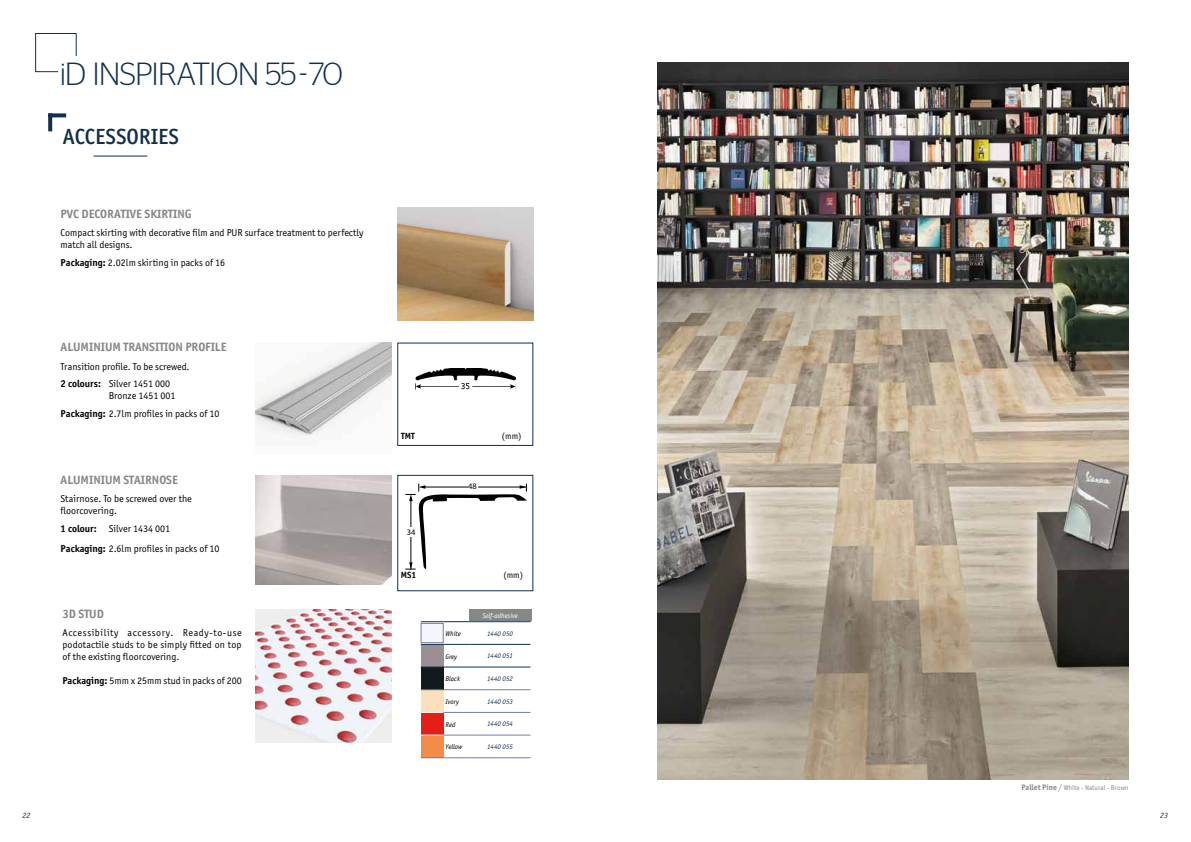
<style>
.page{position:relative;width:1191px;height:842px;background:#fff}
.page>*{position:absolute;margin:0;border:0;box-sizing:border-box;transform-origin:0 0}
.t1{font:300 32px "Stag Sans";letter-spacing:-.03em;color:#122f4c}
.t2{font:500 22px "Officina Sans ITC Pro";color:#122f4c}
.t3{font:700 12.1px "Officina Sans ITC Pro";color:#878787}
.t4{font:10px/12px "Officina Sans ITC Pro";color:#000}
.t5{font:9px "Officina Sans ITC Pro";color:#000}
.t6{font:700 9px "Officina Sans ITC Pro";color:#000}
.t7{font:8.5px "Myriad Pro";color:#000}
.t8{font:italic 8px "Officina Sans ITC Pro";color:#122f4c}
.t9{font:italic 7px "Officina Sans ITC Pro";color:#122f4c}
.t10{font:7px "Officina Sans ITC Pro";color:#878787}
.t11{font:italic 7px "Officina Sans ITC Pro";color:#000}
.t12{font:italic 7px "Officina Sans ITC Pro";color:#fff}
.s1{font-weight:700}
.s2{font-weight:700;font-size:8px}
.s3{font-size:8px}
</style>
<div class="page">
<img style="left:658px;top:62px;width:470px;height:718px">
<svg style="left:35px;top:33px;width:42px;height:39px"></svg>
<svg style="left:48px;top:117px;width:4px;height:14px"></svg>
<svg style="left:48px;top:113px;width:18px;height:4px"></svg>
<img style="left:398px;top:207px;width:135px;height:114px">
<img style="left:255px;top:343px;width:136px;height:94px">
<img style="left:255px;top:475px;width:136px;height:109px">
<img style="left:415px;top:369px;width:100px;height:21px">
<div style="left:397px;top:343px;width:136px;height:103px;border:1px solid #122f4c"></div>
<svg style="left:406px;top:484px;width:121px;height:86px"></svg>
<div style="left:404px;top:528px;width:14px;height:9px;background:#fff"></div>
<div style="left:468px;top:479px;width:9px;height:12px;background:#fff"></div>
<div style="left:397px;top:475px;width:136px;height:116px;border:1px solid #122f4c"></div>
<img style="left:255px;top:609px;width:136px;height:134px">
<svg style="left:421px;top:609px;width:109px;height:149px"></svg>
<hr style="left:470px;top:689px;width:60px;height:1px;background:#727ca4">
<div style="left:469px;top:610px;width:62px;height:11px;background:#878787"></div>
<hr style="left:469px;top:621px;width:62px;height:1px;background:#727ca4">
<div style="left:421px;top:623px;width:22px;height:20px;background:#f5f6f9;border:1px solid #727ca4"></div>
<hr style="left:94px;top:156px;width:53px;height:1px;background:#122f4c">
<h1 class="t1" style="left:60px;top:56px;width:284px">iD INSPIRATION 55 - 70</h1>
<h2 class="t2" style="left:63px;top:124px;width:118px">ACCESSORIES</h2>
<p class="t3" style="left:61px;top:206px;width:132px">PVC DECORATIVE SKIRTING</p>
<p class="t4" style="left:61px;top:226px;width:304px">Compact skirting with decorative film and PUR surface treatment to perfectly match all designs.</p>
<p class="t4" style="left:61px;top:256px;width:166px"><span class="s1">Packaging:</span> 2.02lm skirting in packs of 16</p>
<p class="t3" style="left:61px;top:340px;width:167px">ALUMINIUM TRANSITION PROFILE</p>
<p class="t4" style="left:61px;top:357px;width:130px;line-height:17.7px">Transition profile. To be screwed.<br><span class="s1">2 colours:</span> Silver 1451 000</p>
<p class="t4" style="left:61px;top:387px;width:160px;line-height:17.7px;text-align:center">Bronze 1451 001<br><span class="s1">Packaging:</span> 2.7lm profiles in packs of 10</p>
<p class="t6" style="left:401px;top:430px;width:15px">TMT</p>
<p class="t5" style="left:502px;top:430px;width:21px">(mm)</p>
<p class="t3" style="left:61px;top:472px;width:119px">ALUMINIUM STAIRNOSE</p>
<p class="t4" style="left:61px;top:493px;width:133px">Stairnose. To be screwed over the floorcovering.</p>
<p class="t4" style="left:61px;top:518px;width:160px;line-height:20.5px"><span class="s1">1 colour:</span> Silver 1434 001<br><span class="s1">Packaging:</span> 2.6lm profiles in packs of 10</p>
<p class="t7" style="left:407px;top:527px;width:10px">34</p>
<p class="t7" style="left:468px;top:481px;width:10px">48</p>
<p class="t3" style="left:62px;top:606px;width:43px">3D STUD</p>
<p class="t4" style="left:62px;top:627px;width:181px;text-align:justify">Accessibility accessory. Ready-to-use podotactile studs to be simply fitted on top of the existing floorcovering.</p>
<p class="t4" style="left:62px;top:674px;width:181px"><span class="s1">Packaging:</span> 5mm x 25mm stud in packs of 200</p>
<p class="t6" style="left:401px;top:569px;width:17px">MS1</p>
<p class="t5" style="left:503px;top:570px;width:21px">(mm)</p>
<p class="t12" style="left:482px;top:611px;width:37px">Self-adhesive</p>
<p class="t11" style="left:445px;top:629px;width:17px">White</p>
<p class="t9" style="left:487px;top:629px;width:27px">1440 050</p>
<p class="t11" style="left:445px;top:652px;width:13px">Grey</p>
<p class="t9" style="left:487px;top:652px;width:27px">1440 051</p>
<p class="t11" style="left:445px;top:675px;width:16px">Black</p>
<p class="t9" style="left:487px;top:674px;width:27px">1440 052</p>
<p class="t11" style="left:445px;top:697px;width:15px">Ivory</p>
<p class="t9" style="left:487px;top:697px;width:27px">1440 053</p>
<p class="t11" style="left:445px;top:720px;width:11px">Red</p>
<p class="t9" style="left:487px;top:720px;width:27px">1440 054</p>
<p class="t11" style="left:445px;top:743px;width:18px">Yellow</p>
<p class="t9" style="left:487px;top:743px;width:27px">1440 055</p>
<p class="t10" style="left:1021px;top:784px;width:109px"><span class="s2">Pallet Pine</span> <span class="s3">/</span> White - Natural - Brown</p>
<p class="t8" style="left:22px;top:811px;width:9px">22</p>
<p class="t8" style="left:1160px;top:811px;width:9px">23</p>
</div>
